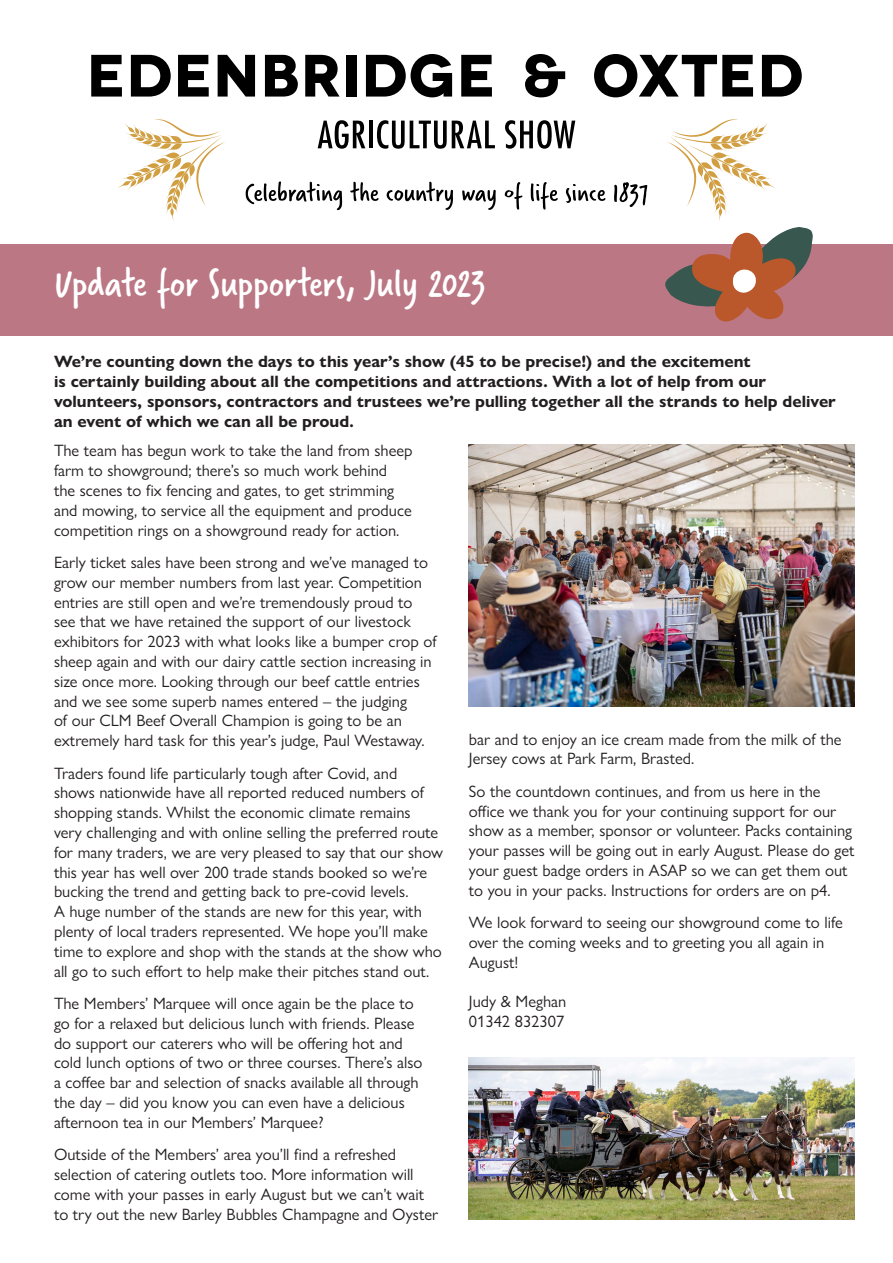
<style>
.page{position:relative;width:893px;height:1263px;background:#fff}
.page>*{position:absolute;margin:0;border:0;box-sizing:border-box;transform-origin:0 0}
.t1{font:42px "Verveine";color:#fff}
.t2{font:16.5px/19.8px "Gill Sans Nova";color:#231f20}
.t3{font:700 16.5px/19.8px "Gill Sans Nova";color:#231f20}
</style>
<div class="page">
<div style="left:0;top:244px;width:893px;height:91px;background:#bc7785"></div>
<svg style="left:91px;top:55px;width:31px;height:42px"></svg>
<svg style="left:131px;top:55px;width:40px;height:42px"></svg>
<svg style="left:178px;top:55px;width:31px;height:42px"></svg>
<svg style="left:218px;top:55px;width:37px;height:42px"></svg>
<svg style="left:265px;top:55px;width:33px;height:42px"></svg>
<svg style="left:305px;top:55px;width:35px;height:42px"></svg>
<div style="left:346px;top:55px;width:10px;height:42px;background:#000"></div>
<svg style="left:366px;top:54px;width:86px;height:43px"></svg>
<svg style="left:461px;top:55px;width:31px;height:42px"></svg>
<svg style="left:525px;top:54px;width:40px;height:43px"></svg>
<svg style="left:594px;top:54px;width:159px;height:43px"></svg>
<svg style="left:762px;top:55px;width:40px;height:42px"></svg>
<svg style="left:318px;top:120px;width:47px;height:29px"></svg>
<hr style="left:369px;top:121px;width:4px;height:27px;background:#000">
<svg style="left:377px;top:120px;width:118px;height:29px"></svg>
<svg style="left:505px;top:120px;width:70px;height:29px"></svg>
<svg style="left:246px;top:182px;width:96px;height:28px"></svg>
<svg style="left:350px;top:182px;width:29px;height:19px"></svg>
<svg style="left:387px;top:182px;width:66px;height:28px"></svg>
<svg style="left:462px;top:190px;width:34px;height:20px"></svg>
<svg style="left:505px;top:182px;width:17px;height:28px"></svg>
<svg style="left:531px;top:182px;width:27px;height:28px"></svg>
<svg style="left:566px;top:184px;width:39px;height:19px"></svg>
<svg style="left:614px;top:182px;width:33px;height:25px"></svg>
<svg style="left:668px;top:119px;width:107px;height:102px"></svg>
<svg style="left:118px;top:119px;width:107px;height:102px"></svg>
<svg style="left:665px;top:227px;width:148px;height:95px"></svg>
<img style="left:469px;top:444px;width:385px;height:262px">
<img style="left:469px;top:1057px;width:385px;height:163px">
<p class="t1" style="left:54px;top:254px;width:433px">Update for Supporters, July 2023</p>
<p class="t3" style="left:54px;top:352px;width:783px">We’re counting down the days to this year’s show (45 to be precise!) and the excitement<br>is certainly building about all the competitions and attractions. With a lot of help from our volunteers, sponsors, contractors and trustees we’re pulling together all the strands to help deliver an event of which we can all be proud.</p>
<p class="t2" style="left:54px;top:441px;width:360px">The team has begun work to take the land from sheep farm to showground; there’s so much work behind the scenes to fix fencing and gates, to get strimming and mowing, to service all the equipment and produce competition rings on a showground ready for action.</p>
<p class="t2" style="left:54px;top:552px;width:384px">Early ticket sales have been strong and we’ve managed to grow our member numbers from last year. Competition entries are still open and we’re tremendously proud to see that we have retained the support of our livestock exhibitors for 2023 with what looks like a bumper crop of sheep again and with our dairy cattle section increasing in size once more. Looking through our beef cattle entries and we see some superb names entered – the judging<br>of our CLM Beef Overall Champion is going to be an extremely hard task for this year’s judge, Paul Westaway.</p>
<p class="t2" style="left:54px;top:763px;width:390px">Traders found life particularly tough after Covid, and<br>shows nationwide have all reported reduced numbers of shopping stands. Whilst the economic climate remains<br>very challenging and with online selling the preferred route for many traders, we are very pleased to say that our show this year has well over 200 trade stands booked so we’re bucking the trend and getting back to pre-covid levels.<br>A huge number of the stands are new for this year, with plenty of local traders represented. We hope you’ll make time to explore and shop with the stands at the show who all go to such effort to help make their pitches stand out.</p>
<p class="t2" style="left:54px;top:993px;width:370px">The Members’ Marquee will once again be the place to go for a relaxed but delicious lunch with friends. Please do support our caterers who will be offering hot and cold lunch options of two or three courses. There’s also a coffee bar and selection of snacks available all through the day – did you know you can even have a delicious afternoon tea in our Members’ Marquee?</p>
<p class="t2" style="left:54px;top:1144px;width:386px">Outside of the Members’ area you’ll find a refreshed selection of catering outlets too. More information will come with your passes in early August but we can’t wait to try out the new Barley Bubbles Champagne and Oyster</p>
<p class="t2" style="left:469px;top:729px;width:374px">bar and to enjoy an ice cream made from the milk of the<br>Jersey cows at Park Farm, Brasted.</p>
<p class="t2" style="left:469px;top:781px;width:387px">So the countdown continues, and from us here in the office we thank you for your continuing support for our show as a member, sponsor or volunteer. Packs containing your passes will be going out in early August. Please do get your guest badge orders in ASAP so we can get them out to you in your packs. Instructions for orders are on p4.</p>
<p class="t2" style="left:469px;top:912px;width:375px">We look forward to seeing our showground come to life over the coming weeks and to greeting you all again in<br>August!</p>
<p class="t2" style="left:469px;top:992px;width:99px">Judy &amp; Meghan</p>
<p class="t2" style="left:469px;top:1011px;width:97px">01342 832307</p>
</div>
